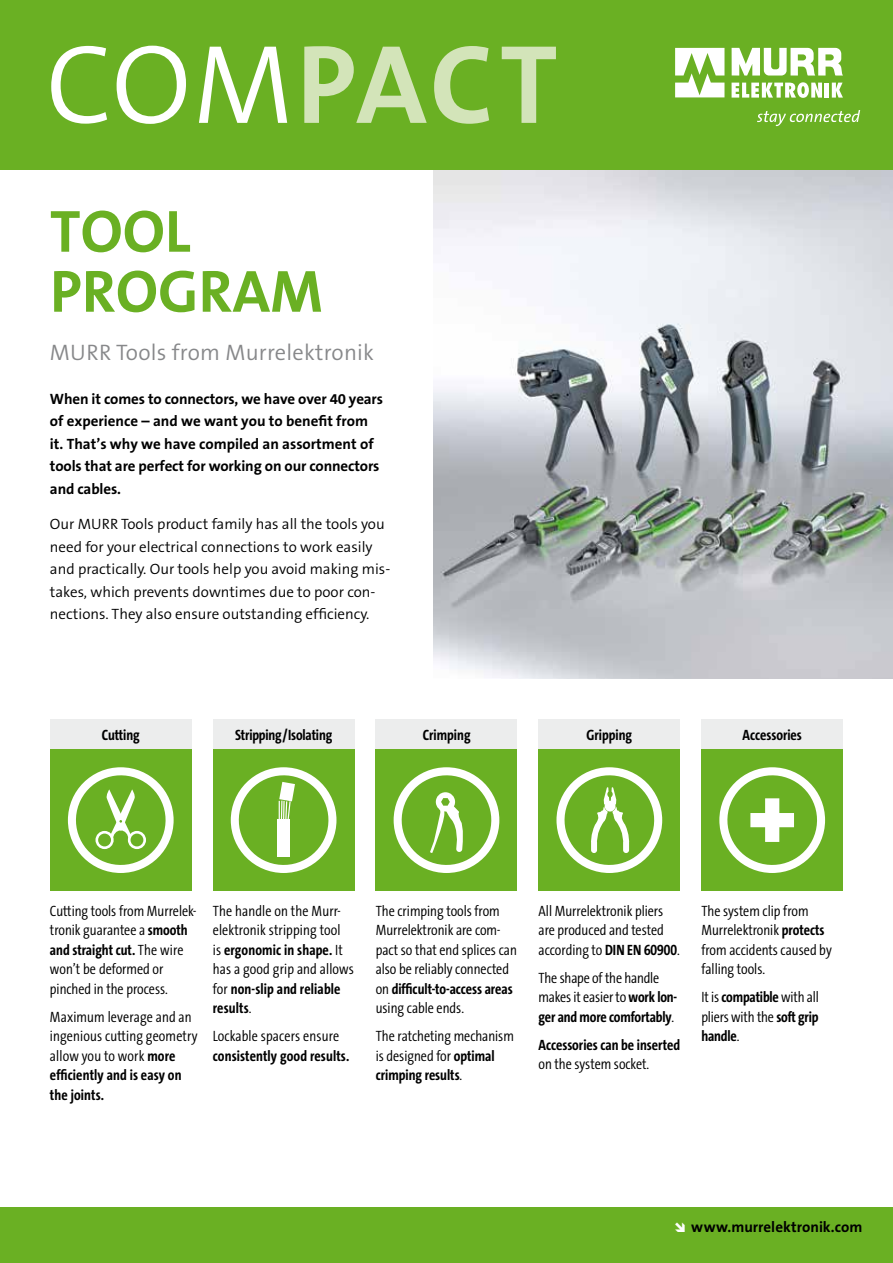
<style>
.page{position:relative;width:893px;height:1263px;background:#fff}
.page>*{position:absolute;margin:0;border:0;box-sizing:border-box;transform-origin:0 0}
.t1{font:700 112.8px "The Sans B7";color:#d3e4b9}
.t2{font:700 60px/60px "The Sans B7";color:#6ab023}
.t3{font:300 22.5px "The Sans B4";letter-spacing:.01em;color:#87888a}
.t4{font:300 15px/19.5px "The Sans Cd TF4";color:#000}
.t5{font:700 15px/19.5px "The Sans Cd TF7";color:#000}
.t6{font:300 15px/22.5px "The Sans B4";color:#000}
.t7{font:700 15px/22.5px "The Sans B7";letter-spacing:-.01em;color:#000}
.s1{font-family:"The Sans B4";font-weight:300;color:#fff}
.s2{font-family:"The Sans Cd TF7";font-weight:700}
.s3{font-family:"The Sans Cd TF4";font-weight:300}
</style>
<div class="page">
<div style="left:0;top:0;width:893px;height:170px;background:#6ab023"></div>
<div style="left:0;top:1208px;width:893px;height:55px;background:#6ab023"></div>
<svg style="left:675px;top:48px;width:49px;height:49px"></svg>
<svg style="left:732px;top:82px;width:90px;height:16px"></svg>
<hr style="left:825px;top:83px;width:4px;height:15px;background:#fff">
<svg style="left:832px;top:83px;width:11px;height:15px"></svg>
<svg style="left:732px;top:48px;width:111px;height:28px"></svg>
<svg style="left:757px;top:110px;width:103px;height:16px"></svg>
<img style="left:434px;top:170px;width:459px;height:508px">
<div style="left:50px;top:719px;width:142px;height:30px;background:#eceded"></div>
<div style="left:50px;top:749px;width:142px;height:142px;background:#6ab023"></div>
<svg style="left:70px;top:769px;width:102px;height:102px"></svg>
<div style="left:376px;top:719px;width:141px;height:30px;background:#eceded"></div>
<div style="left:376px;top:749px;width:141px;height:142px;background:#6ab023"></div>
<svg style="left:395px;top:769px;width:103px;height:102px"></svg>
<div style="left:213px;top:719px;width:141px;height:30px;background:#eceded"></div>
<div style="left:213px;top:749px;width:141px;height:142px;background:#6ab023"></div>
<svg style="left:232px;top:769px;width:103px;height:102px"></svg>
<div style="left:539px;top:719px;width:141px;height:30px;background:#eceded"></div>
<div style="left:539px;top:749px;width:141px;height:142px;background:#6ab023"></div>
<svg style="left:558px;top:769px;width:102px;height:102px"></svg>
<div style="left:701px;top:719px;width:142px;height:30px;background:#eceded"></div>
<div style="left:701px;top:749px;width:142px;height:142px;background:#6ab023"></div>
<svg style="left:721px;top:769px;width:102px;height:102px"></svg>
<h1 class="t1" style="left:46px;top:24px;width:513px"><span class="s1">COM</span>PACT</h1>
<h2 class="t2" style="left:50px;top:203px;width:274px">TOOL<br>PROGRAM</h2>
<h3 class="t3" style="left:50px;top:340px;width:326px">MURR Tools from Murrelektronik</h3>
<p class="t7" style="left:50px;top:388px;width:335px">When it comes to connectors, we have over 40 years of experience – and we want you to benefit from it. That’s why we have compiled an assortment of tools that are perfect for working on our connectors and cables.</p>
<p class="t6" style="left:50px;top:513px;width:342px">Our MURR Tools product family has all the tools you need for your electrical connections to work easily and practically. Our tools help you avoid making mis&shy;takes, which prevents downtimes due to poor con&shy;nections. They also ensure outstanding efficiency.</p>
<p class="t5" style="left:102px;top:725px;width:40px">Cutting</p>
<p class="t5" style="left:235px;top:725px;width:99px">Stripping/Isolating</p>
<p class="t5" style="left:423px;top:725px;width:49px">Crimping</p>
<p class="t5" style="left:587px;top:725px;width:47px">Gripping</p>
<p class="t5" style="left:743px;top:725px;width:61px">Accessories</p>
<p class="t4" style="left:50px;top:902px;width:148px">Cutting tools from Murrelek&shy;tronik guarantee a <span class="s2">smooth</span></p>
<p class="t5" style="left:50px;top:941px;width:135px">and straight cut. <span class="s3">The wire</span></p>
<p class="t4" style="left:50px;top:960px;width:119px">won’t be deformed or pinched in the process.</p>
<p class="t4" style="left:50px;top:1008px;width:149px">Maximum leverage and an ingenious cutting geometry allow you to work <span class="s2">more</span></p>
<p class="t5" style="left:50px;top:1066px;width:133px">efficiently and is easy on the joints.</p>
<p class="t4" style="left:213px;top:902px;width:129px">The handle on the Murr&shy;elektronik stripping tool</p>
<p class="t5" style="left:213px;top:941px;width:132px"><span class="s3">is</span> ergonomic in shape. <span class="s3">It</span></p>
<p class="t4" style="left:213px;top:960px;width:143px">has a good grip and allows</p>
<p class="t5" style="left:213px;top:980px;width:129px"><span class="s3">for</span> non-slip and reliable results<span class="s3">.</span></p>
<p class="t4" style="left:213px;top:1027px;width:128px">Lockable spacers ensure</p>
<p class="t5" style="left:213px;top:1047px;width:138px">consistently good results.</p>
<p class="t4" style="left:376px;top:902px;width:143px">The crimping tools from<br>Murrelektronik are com&shy;pact so that end splices can also be reliably connected</p>
<p class="t5" style="left:376px;top:980px;width:139px"><span class="s3">on</span> difficult-to-access areas</p>
<p class="t4" style="left:376px;top:995px;width:140px;line-height:28px">using cable ends.<br>The ratcheting mechanism</p>
<p class="t4" style="left:376px;top:1047px;width:120px">is designed for <span class="s2">optimal</span></p>
<p class="t5" style="left:376px;top:1066px;width:88px">crimping results<span class="s3">.</span></p>
<p class="t4" style="left:539px;top:902px;width:143px">All Murrelektronik pliers are produced and tested according to <span class="s2">DIN EN 60900</span>.</p>
<p class="t4" style="left:539px;top:969px;width:140px">The shape of the handle makes it easier to <span class="s2">work lon-</span></p>
<p class="t5" style="left:539px;top:1003px;width:143px;line-height:28px">ger and more comfortably<span class="s3">.<br></span>Accessories can be inserted</p>
<p class="t4" style="left:539px;top:1055px;width:112px">on the system socket.</p>
<p class="t4" style="left:701px;top:902px;width:132px">The system clip from<br>Murrelektronik <span class="s2">protects </span>from accidents caused by falling tools.</p>
<p class="t4" style="left:701px;top:988px;width:119px">It is <span class="s2">compatible</span> with all pliers with the <span class="s2">soft grip</span></p>
<p class="t5" style="left:701px;top:1027px;width:39px">handle<span class="s3">.</span></p>
<p class="t7" style="left:691px;top:1216px;width:173px">www.murrelektronik.com</p>
</div>
